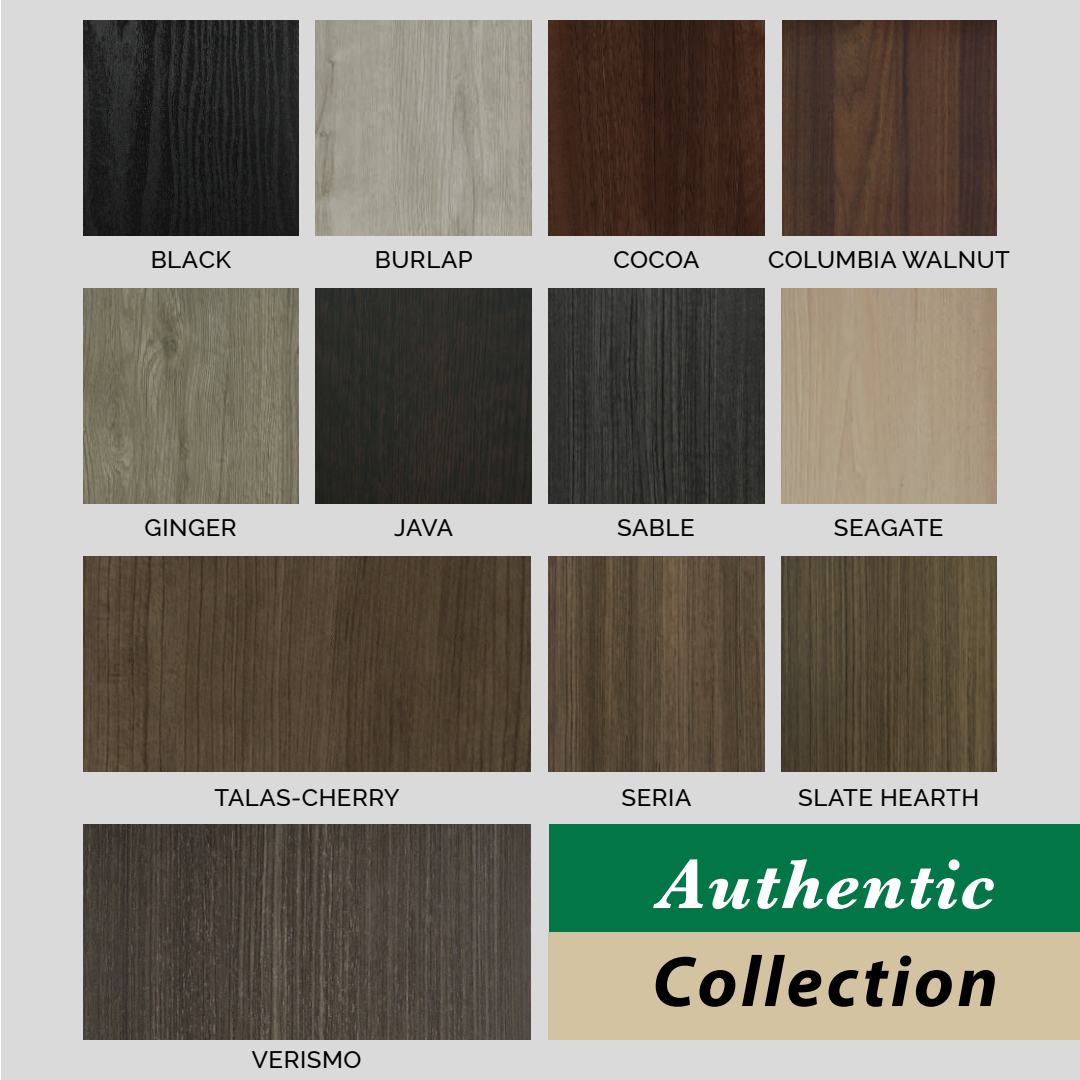
<style>
.page{position:relative;width:1080px;height:1080px;background:#fff}
.page>*{position:absolute;margin:0;border:0;box-sizing:border-box;transform-origin:0 0}
.t1{font:italic 700 72px "Myriad Pro";letter-spacing:.05em;color:#000}
.t2{font:italic 700 72px "Baskerville";letter-spacing:.02em;color:#fff}
.t3{font:500 24px "Raleway";letter-spacing:.02em;color:#000}
</style>
<div class="page">
<div style="left:1px;top:0;width:1079px;height:1080px;background:#dadada"></div>
<div style="left:549px;top:824px;width:531px;height:216px;background:#037647"></div>
<div style="left:548px;top:932px;width:532px;height:108px;background:#d4c3a0"></div>
<img style="left:83px;top:20px;width:216px;height:216px">
<img style="left:316px;top:20px;width:216px;height:216px">
<img style="left:548px;top:20px;width:216px;height:216px">
<img style="left:782px;top:20px;width:215px;height:216px">
<img style="left:83px;top:288px;width:216px;height:216px">
<img style="left:316px;top:288px;width:216px;height:216px">
<img style="left:548px;top:288px;width:216px;height:216px">
<img style="left:781px;top:288px;width:216px;height:216px">
<img style="left:83px;top:556px;width:448px;height:216px">
<img style="left:548px;top:556px;width:216px;height:216px">
<img style="left:781px;top:556px;width:216px;height:216px">
<img style="left:83px;top:824px;width:448px;height:216px">
<p class="t3" style="left:151px;top:246px;width:82px">BLACK</p>
<p class="t3" style="left:375px;top:246px;width:99px">BURLAP</p>
<p class="t3" style="left:613px;top:246px;width:88px">COCOA</p>
<p class="t3" style="left:768px;top:246px;width:243px">COLUMBIA WALNUT</p>
<p class="t3" style="left:145px;top:514px;width:94px">GINGER</p>
<p class="t3" style="left:394px;top:514px;width:60px">JAVA</p>
<p class="t3" style="left:617px;top:514px;width:79px">SABLE</p>
<p class="t3" style="left:834px;top:514px;width:111px">SEAGATE</p>
<p class="t3" style="left:215px;top:784px;width:186px">TALAS-CHERRY</p>
<p class="t3" style="left:622px;top:784px;width:71px">SERIA</p>
<p class="t3" style="left:798px;top:784px;width:182px">SLATE HEARTH</p>
<h1 class="t2" style="left:656px;top:835px;width:340px">Authentic</h1>
<p class="t3" style="left:252px;top:1046px;width:111px">VERISMO</p>
<h1 class="t1" style="left:652px;top:935px;width:347px">Collection</h1>
</div>
